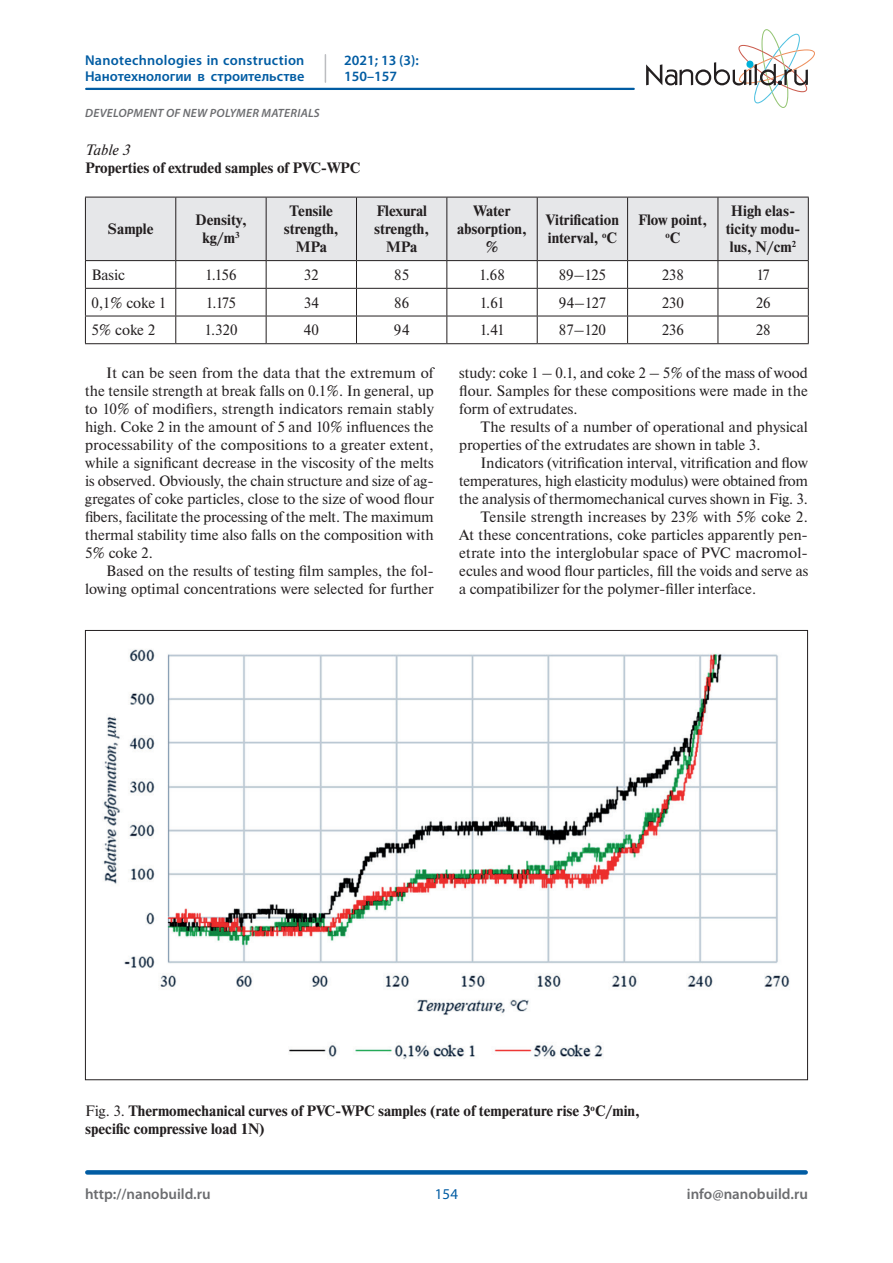
<style>
.page{position:relative;width:893px;height:1263px;background:#fff}
.page>*{position:absolute;margin:0;border:0;box-sizing:border-box;transform-origin:0 0}
.t1{font:15px/18px "Newton";color:#231f20;text-align:justify}
.t2{font:700 15px/18px "Newton";color:#231f20;text-align:center}
.t3{font:600 15px "Myriad Pro";color:#6c6d70}
.t4{font:italic 15px "Newton";color:#231f20}
.t5{font:15px "Myriad Pro";color:#015ca3}
.t6{font:600 14.25px/16.5px "Myriad Pro";letter-spacing:.005em;color:#015ca3}
.t7{font:italic 600 12px "Myriad Pro";letter-spacing:.02em;color:#6c6d70}
.t8{font:700 8.7px "Newton";color:#231f20}
.s1{font-size:15px}
.s2{font-weight:400}
</style>
<div class="page">
<svg style="left:646px;top:29px;width:169px;height:79px"></svg>
<div style="left:87px;top:1170px;width:719px;height:5px;background:#015ca3"></div>
<hr style="left:86px;top:88px;width:548px;height:2px;background:#015ca3">
<svg style="left:325px;top:55px;width:1px;height:27px"></svg>
<div style="left:86px;top:198px;width:722px;height:62px;background:#e6e7e9"></div>
<hr style="left:85px;top:197px;width:91px;height:1px;background:#231f20">
<hr style="left:85px;top:197px;width:1px;height:63px;background:#231f20">
<hr style="left:176px;top:197px;width:90px;height:1px;background:#231f20">
<hr style="left:175px;top:197px;width:1px;height:63px;background:#231f20">
<hr style="left:266px;top:197px;width:90px;height:1px;background:#231f20">
<hr style="left:266px;top:197px;width:1px;height:63px;background:#231f20">
<hr style="left:356px;top:197px;width:91px;height:1px;background:#231f20">
<hr style="left:356px;top:197px;width:1px;height:63px;background:#231f20">
<hr style="left:447px;top:197px;width:90px;height:1px;background:#231f20">
<hr style="left:446px;top:197px;width:1px;height:63px;background:#231f20">
<hr style="left:537px;top:197px;width:91px;height:1px;background:#231f20">
<hr style="left:537px;top:197px;width:1px;height:63px;background:#231f20">
<hr style="left:628px;top:197px;width:90px;height:1px;background:#231f20">
<hr style="left:627px;top:197px;width:1px;height:63px;background:#231f20">
<hr style="left:718px;top:197px;width:91px;height:1px;background:#231f20">
<hr style="left:718px;top:197px;width:1px;height:63px;background:#231f20">
<hr style="left:808px;top:197px;width:1px;height:63px;background:#231f20">
<hr style="left:85px;top:260px;width:91px;height:1px;background:#231f20">
<hr style="left:176px;top:260px;width:90px;height:1px;background:#231f20">
<hr style="left:266px;top:260px;width:90px;height:1px;background:#231f20">
<hr style="left:356px;top:260px;width:91px;height:1px;background:#231f20">
<hr style="left:447px;top:260px;width:90px;height:1px;background:#231f20">
<hr style="left:537px;top:260px;width:91px;height:1px;background:#231f20">
<hr style="left:628px;top:260px;width:90px;height:1px;background:#231f20">
<hr style="left:718px;top:260px;width:91px;height:1px;background:#231f20">
<hr style="left:85px;top:288px;width:91px;height:1px;background:#231f20">
<hr style="left:176px;top:288px;width:90px;height:1px;background:#231f20">
<hr style="left:266px;top:288px;width:90px;height:1px;background:#231f20">
<hr style="left:356px;top:288px;width:91px;height:1px;background:#231f20">
<hr style="left:447px;top:288px;width:90px;height:1px;background:#231f20">
<hr style="left:537px;top:288px;width:91px;height:1px;background:#231f20">
<hr style="left:628px;top:288px;width:90px;height:1px;background:#231f20">
<hr style="left:718px;top:288px;width:91px;height:1px;background:#231f20">
<hr style="left:85px;top:316px;width:91px;height:1px;background:#231f20">
<svg style="left:85px;top:261px;width:1px;height:82px"></svg>
<hr style="left:176px;top:316px;width:90px;height:1px;background:#231f20">
<svg style="left:175px;top:261px;width:1px;height:82px"></svg>
<hr style="left:266px;top:316px;width:90px;height:1px;background:#231f20">
<svg style="left:266px;top:261px;width:1px;height:82px"></svg>
<hr style="left:356px;top:316px;width:91px;height:1px;background:#231f20">
<svg style="left:356px;top:261px;width:1px;height:82px"></svg>
<hr style="left:447px;top:316px;width:90px;height:1px;background:#231f20">
<svg style="left:446px;top:261px;width:1px;height:82px"></svg>
<hr style="left:537px;top:316px;width:91px;height:1px;background:#231f20">
<svg style="left:537px;top:261px;width:1px;height:82px"></svg>
<hr style="left:628px;top:316px;width:90px;height:1px;background:#231f20">
<svg style="left:627px;top:261px;width:1px;height:82px"></svg>
<hr style="left:718px;top:316px;width:91px;height:1px;background:#231f20">
<svg style="left:718px;top:261px;width:1px;height:82px"></svg>
<svg style="left:808px;top:261px;width:1px;height:82px"></svg>
<hr style="left:85px;top:343px;width:91px;height:1px;background:#231f20">
<hr style="left:176px;top:343px;width:90px;height:1px;background:#231f20">
<hr style="left:266px;top:343px;width:90px;height:1px;background:#231f20">
<hr style="left:356px;top:343px;width:91px;height:1px;background:#231f20">
<hr style="left:447px;top:343px;width:90px;height:1px;background:#231f20">
<hr style="left:537px;top:343px;width:91px;height:1px;background:#231f20">
<hr style="left:628px;top:343px;width:90px;height:1px;background:#231f20">
<hr style="left:718px;top:343px;width:91px;height:1px;background:#231f20">
<img style="left:102px;top:649px;width:688px;height:411px">
<p class="t6" style="left:85px;top:51px;width:221px">Nanotechnologies in construction<br>Нанотехнологии в строительстве</p>
<p class="t6" style="left:344px;top:51px;width:76px">2021; 13 (3):<br>150–157</p>
<p class="t7" style="left:85px;top:105px;width:236px">DEVELOPMENT OF NEW POLYMER MATERIALS</p>
<p class="t4" style="left:85px;top:140px;width:46px">Table 3</p>
<p class="t2" style="left:85px;top:159px;width:277px">Properties of extruded samples of PVC-WPC</p>
<p class="t2" style="left:108px;top:220px;width:47px">Sample</p>
<p class="t2" style="left:195px;top:211px;width:53px">Density, kg/m<sup>3</sup></p>
<p class="t2" style="left:284px;top:202px;width:56px">Tensile strength,<br>MPa</p>
<p class="t2" style="left:374px;top:202px;width:56px">Flexural strength,<br>MPa</p>
<p class="t2" style="left:457px;top:202px;width:71px">Water absorption, %</p>
<p class="t2" style="left:546px;top:211px;width:74px;text-align:left">Vitrification interval, <sup>о</sup>C</p>
<p class="t2" style="left:638px;top:211px;width:70px">Flow point,</p>
<p class="t8" style="left:665px;top:230px;width:16px">о<span class="s1">C</span></p>
<p class="t2" style="left:726px;top:202px;width:76px">High elas&shy;ticity modu&shy;lus, N/сm<sup>2</sup></p>
<p class="t1" style="left:91px;top:265px;width:35px">Basic</p>
<p class="t1" style="left:205px;top:265px;width:33px">1.156</p>
<p class="t1" style="left:304px;top:265px;width:16px">32</p>
<p class="t1" style="left:394px;top:265px;width:16px">85</p>
<p class="t1" style="left:479px;top:265px;width:27px">1.68</p>
<p class="t1" style="left:559px;top:265px;width:49px">89–125</p>
<p class="t1" style="left:662px;top:265px;width:24px">238</p>
<p class="t1" style="left:756px;top:265px;width:15px">17</p>
<p class="t1" style="left:91px;top:293px;width:76px">0,1% coke 1</p>
<p class="t1" style="left:206px;top:293px;width:32px">1.175</p>
<p class="t1" style="left:304px;top:293px;width:17px">34</p>
<p class="t1" style="left:394px;top:293px;width:16px">86</p>
<p class="t1" style="left:480px;top:293px;width:26px">1.61</p>
<p class="t1" style="left:559px;top:293px;width:49px">94–127</p>
<p class="t1" style="left:662px;top:293px;width:24px">230</p>
<p class="t1" style="left:756px;top:293px;width:17px">26</p>
<p class="t1" style="left:91px;top:321px;width:65px">5% coke 2</p>
<p class="t1" style="left:204px;top:321px;width:35px">1.320</p>
<p class="t1" style="left:304px;top:321px;width:16px">40</p>
<p class="t1" style="left:394px;top:321px;width:17px">94</p>
<p class="t1" style="left:480px;top:321px;width:26px">1.41</p>
<p class="t1" style="left:559px;top:321px;width:49px">87–120</p>
<p class="t1" style="left:662px;top:321px;width:24px">236</p>
<p class="t1" style="left:756px;top:321px;width:16px">28</p>
<p class="t1" style="left:85px;top:363px;width:350px;text-indent:21px">It can be seen from the data that the extremum of the tensile strength at break falls on 0.1%. In general, up to 10% of modifiers, strength indicators remain stably high. Coke 2 in the amount of 5 and 10% influences the processability of the compositions to a greater extent, while a significant decrease in the viscosity of the melts is observed. Obviously, the chain structure and size of ag&shy;gregates of coke particles, close to the size of wood flour fibers, facilitate the processing of the melt. The maximum thermal stability time also falls on the composition with 5% coke 2.</p>
<p class="t1" style="left:85px;top:561px;width:350px;text-align:right">Based on the results of testing film samples, the fol&shy;lowing optimal concentrations were selected for further</p>
<p class="t1" style="left:459px;top:363px;width:350px">study: coke 1 – 0.1, and coke 2 – 5% of the mass of wood flour. Samples for these compositions were made in the form of extrudates.</p>
<p class="t1" style="left:459px;top:417px;width:350px;text-indent:21px">The results of a number of operational and physical properties of the extrudates are shown in table 3.</p>
<p class="t1" style="left:480px;top:453px;width:329px">Indicators (vitrification interval, vitrification and flow</p>
<p class="t1" style="left:459px;top:471px;width:350px">temperatures, high elasticity modulus) were obtained from</p>
<p class="t1" style="left:459px;top:489px;width:350px">the analysis of thermomechanical curves shown in Fig. 3.</p>
<p class="t1" style="left:480px;top:507px;width:329px">Tensile strength increases by 23% with 5% coke 2.</p>
<p class="t1" style="left:459px;top:525px;width:350px">At these concentrations, coke particles apparently pen-</p>
<p class="t1" style="left:459px;top:543px;width:350px">etrate into the interglobular space of PVC macromol-</p>
<p class="t1" style="left:459px;top:561px;width:350px">ecules and wood flour particles, fill the voids and serve as</p>
<p class="t1" style="left:459px;top:579px;width:298px">a compatibilizer for the polymer-filler interface.</p>
<p class="t2" style="left:85px;top:1102px;width:556px;text-align:left"><span class="s2">Fig. 3.</span> Thermomechanical curves of PVC-WPC samples (rate of temperature rise 3<sup>о</sup>C/min, specific compressive load 1N)</p>
<p class="t3" style="left:85px;top:1184px;width:127px">http://nanobuild.ru</p>
<p class="t3" style="left:687px;top:1184px;width:123px">info@nanobuild.ru</p>
<p class="t5" style="left:435px;top:1185px;width:25px">154</p>
</div>
